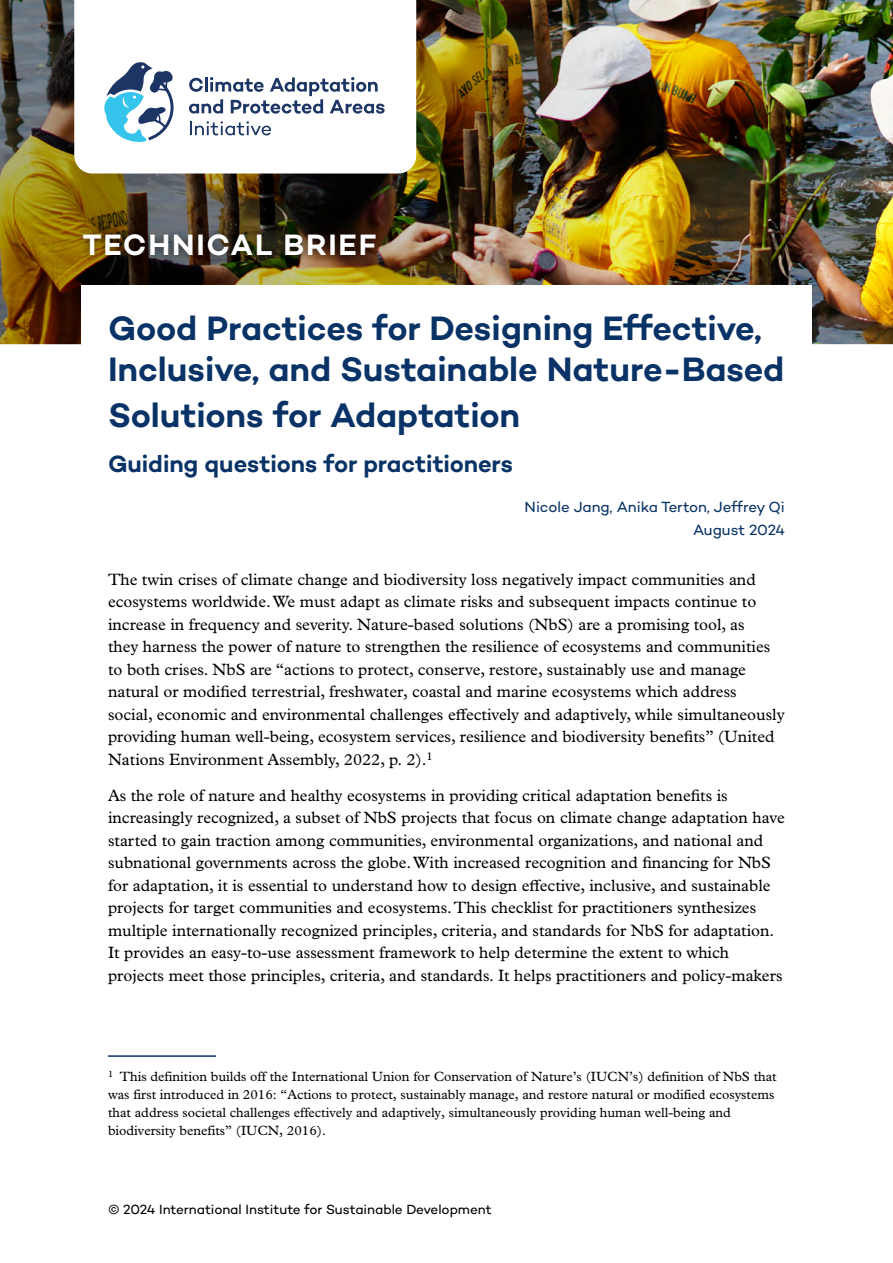
<style>
.page{position:relative;width:893px;height:1263px;background:#fff}
.page>*{position:absolute;margin:0;border:0;box-sizing:border-box;transform-origin:0 0}
.Cover-Title{font:600 34.5px/41.4px "Campton";letter-spacing:-.005em;color:#093266}
.Document_Type{font:600 30px "Campton";letter-spacing:.06em;color:#fff}
.Cover-Subtitle{font:600 24px "Campton";letter-spacing:-.005em;color:#093266}
.t1{font:16.5px/22.5px "Plantin MT Pro";color:#000}
.Authors_Date{font:15px "Campton";letter-spacing:-.01em;color:#093266}
.Footnotes{font:13.5px/18px "Plantin MT Pro";color:#000}
.Running_header{font:13.5px "Campton";letter-spacing:-.005em;color:#000}
</style>
<div class="page">
<img style="left:0;top:0;width:893px;height:344px">
<svg style="left:74px;top:0;width:342px;height:173px"></svg>
<svg style="left:189px;top:77px;width:196px;height:37px"></svg>
<svg style="left:190px;top:121px;width:81px;height:14px"></svg>
<svg style="left:104px;top:62px;width:70px;height:80px"></svg>
<div style="left:76px;top:227px;width:307px;height:37px;background:#000;opacity:.6"></div>
<hr style="left:108px;top:1055px;width:108px;height:2px;background:#093266">
<p class="Document_Type" style="left:82px;top:226px;width:295px">TECHNICAL BRIEF</p>
<p class="Cover-Title" style="left:108px;top:306px;width:678px">Good Practices for Designing Effective,<br>Inclusive, and Sustainable Nature-Based</p>
<p class="Cover-Title" style="left:108px;top:394px;width:414px">Solutions for Adaptation</p>
<p class="Cover-Subtitle" style="left:108px;top:449px;width:406px">Guiding questions for practitioners</p>
<p class="Authors_Date" style="left:525px;top:498px;width:262px">Nicole Jang, Anika Terton, Jeffrey Qi</p>
<p class="Authors_Date" style="left:693px;top:520px;width:93px">August 2024</p>
<p class="t1" style="left:108px;top:568px;width:678px">The twin crises of climate change and biodiversity loss negatively impact communities and ecosystems worldwide. We must adapt as climate risks and subsequent impacts continue to increase in frequency and severity. Nature-based solutions (NbS) are a promising tool, as<br>they harness the power of nature to strengthen the resilience of ecosystems and communities to both crises. NbS are “actions to protect, conserve, restore, sustainably use and manage natural or modified terrestrial, freshwater, coastal and marine ecosystems which address social, economic and environmental challenges effectively and adaptively, while simultaneously providing human well-being, ecosystem services, resilience and biodiversity benefits” (United Nations Environment Assembly, 2022, p. 2).<sup>1</sup></p>
<p class="t1" style="left:108px;top:784px;width:678px">As the role of nature and healthy ecosystems in providing critical adaptation benefits is increasingly recognized, a subset of NbS projects that focus on climate change adaptation have started to gain traction among communities, environmental organizations, and national and subnational governments across the globe. With increased recognition and financing for NbS for adaptation, it is essential to understand how to design effective, inclusive, and sustainable projects for target communities and ecosystems. This checklist for practitioners synthesizes multiple internationally recognized principles, criteria, and standards for NbS for adaptation.<br>It provides an easy-to-use assessment framework to help determine the extent to which projects meet those principles, criteria, and standards. It helps practitioners and policy-makers</p>
<p class="Footnotes" style="left:108px;top:1067px;width:670px"><sup>1</sup> This definition builds off the International Union for Conservation of Nature’s (IUCN’s) definition of NbS that was first introduced in 2016: “Actions to protect, sustainably manage, and restore natural or modified ecosystems that address societal challenges effectively and adaptively, simultaneously providing human well-being and biodiversity benefits” (IUCN, 2016).</p>
<p class="Running_header" style="left:108px;top:1201px;width:385px">© 2024 International Institute for Sustainable Development</p>
</div>
